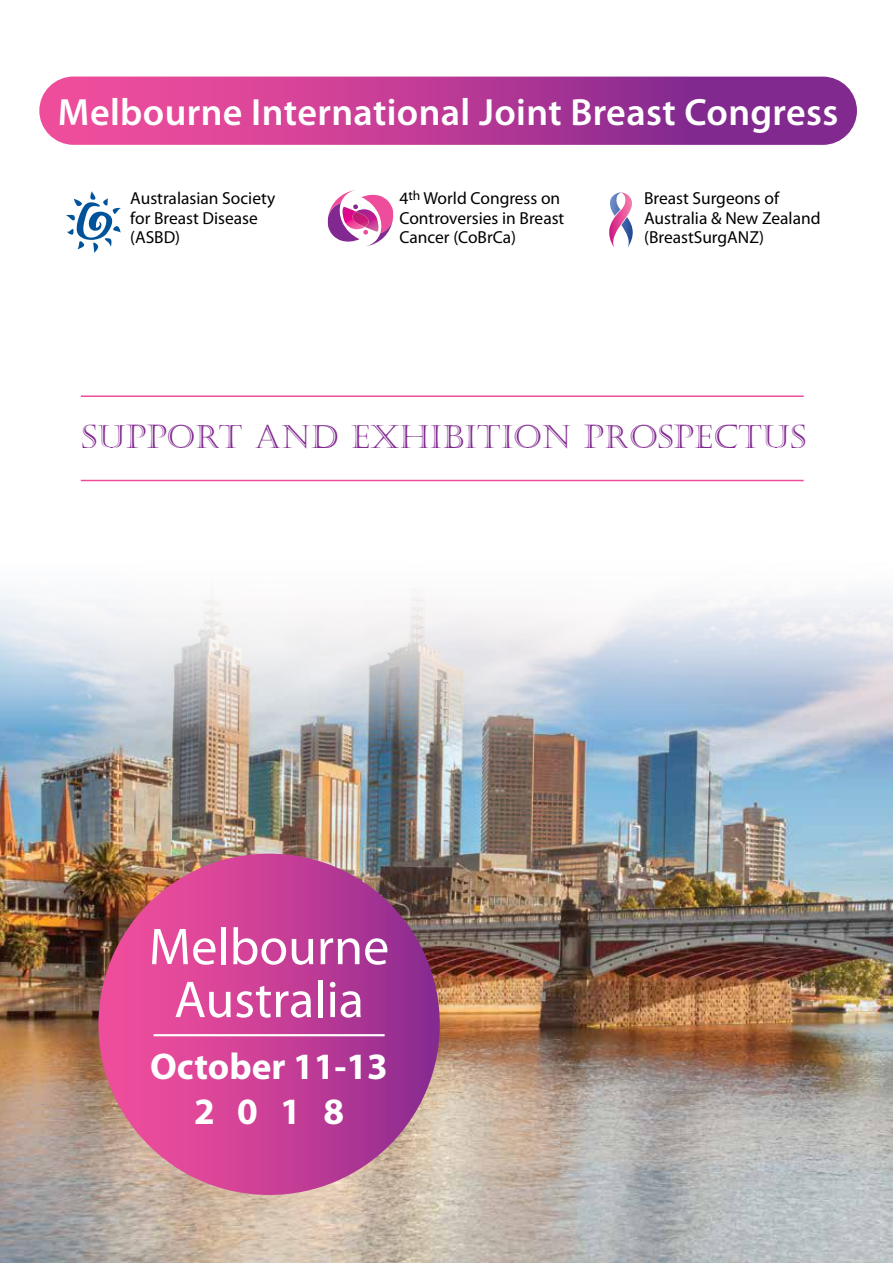
<style>
.page{position:relative;width:893px;height:1263px;background:#fff}
.page>*{position:absolute;margin:0;border:0;box-sizing:border-box;transform-origin:0 0}
.t1{font:52.2px/52.9px "Myriad Pro";color:#fff;text-align:center}
.t2{font:600 38.1px "Myriad Pro";letter-spacing:.01em;color:#fff}
.t3{font:700 37.35px/44.7px "Myriad Pro";color:#fff;text-align:center}
.t4{font:32.4px "Castellar";letter-spacing:.01em;color:#812990}
.t5{font:17.4px/19.4px "Myriad Pro";color:#000}
</style>
<div class="page">
<img style="left:0;top:593px;width:893px;height:670px">
<div style="left:98px;top:854px;width:342px;height:341px;background:linear-gradient(to right,#fb529c,#902c91);border-radius:171px"></div>
<hr style="left:154px;top:1034px;width:231px;height:2px;background:#fff">
<hr style="left:81px;top:395px;width:723px;height:2px;background:#ee4d9b">
<hr style="left:81px;top:480px;width:723px;height:1px;background:#ee4d9b">
<svg style="left:328px;top:190px;width:65px;height:56px"></svg>
<svg style="left:66px;top:191px;width:55px;height:62px"></svg>
<svg style="left:609px;top:192px;width:24px;height:56px"></svg>
<div style="left:39px;top:77px;width:818px;height:68px;background:linear-gradient(to right,#fb519c,#74248e);border-radius:34px"></div>
<h2 class="t2" style="left:58px;top:88px;width:782px">Melbourne International Joint Breast Congress</h2>
<p class="t5" style="left:130px;top:189px;width:146px">Australasian Society for Breast Disease (ASBD)</p>
<p class="t5" style="left:399px;top:189px;width:166px">4<sup>th</sup> World Congress on<br>Controversies in Breast<br>Cancer (CoBrCa)</p>
<p class="t5" style="left:644px;top:189px;width:178px">Breast Surgeons of<br>Australia &amp; New Zealand (BreastSurgANZ)</p>
<h3 class="t4" style="left:82px;top:418px;width:724px">SUPPORT AND EXHIBITION PROSPECTUS</h3>
<h1 class="t1" style="left:149px;top:919px;width:242px">Melbourne<br>Australia</h1>
<h3 class="t3" style="left:150px;top:1042px;width:239px">October 11-13<br>2018</h3>
</div>
